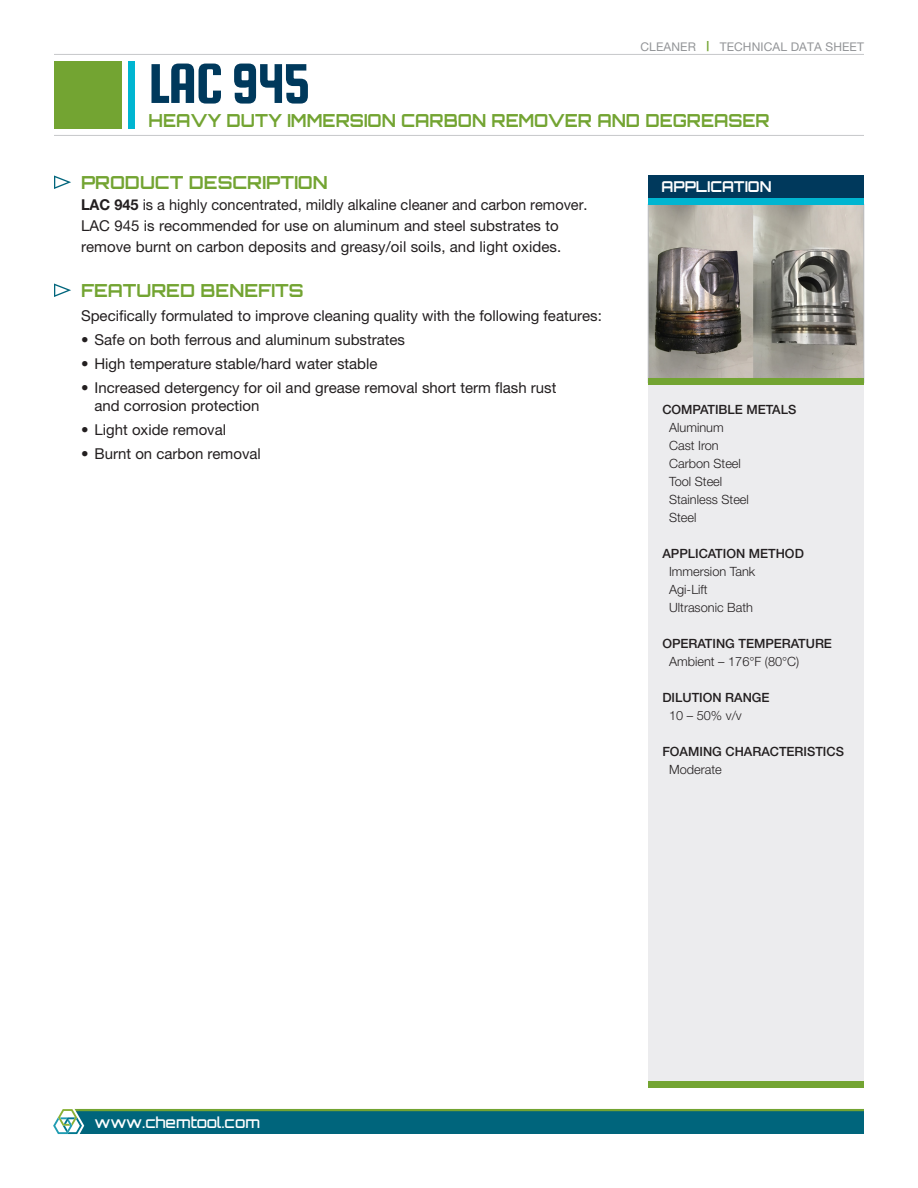
<style>
.page{position:relative;width:918px;height:1188px;background:#fff}
.page>*{position:absolute;margin:0;border:0;box-sizing:border-box;transform-origin:0 0}
.t1{font:60px "Squada One";letter-spacing:-.03em;color:#00395c}
._03_-_subhead{font:700 18px "Orbitron";color:#73a432;scale:.95 1}
._03_-_subhead-2{font:700 18px "Orbitron";color:#73a432}
._06_-_Benefits_Bulle{font:15px "Helvetica Neue LT Pro";color:#231f20}
._04_-_Body_Copy_10_1{font:15px/21px "Helvetica Neue LT Pro";letter-spacing:.005em;color:#231f20}
.t2{font:500 15px "Orbitron";color:#fff}
._03_-_subhead-3{font:700 15px "Orbitron";color:#fff;scale:.95 1}
.t3{font:300 12.75px "Helvetica Neue LT Pro";color:#231f20}
.t4{font:500 12.75px "Helvetica Neue LT Pro";color:#231f20}
.t5{font:12px "Helvetica Neue LT Pro";letter-spacing:.01em;color:#939598}
.s1{font-weight:700;font-size:10.2px;color:#73a432}
.s2{font-weight:700}
</style>
<div class="page">
<div style="left:648px;top:365px;width:216px;height:719px;background:#ececee"></div>
<div style="left:648px;top:1081px;width:216px;height:7px;background:#73a432"></div>
<div style="left:128px;top:61px;width:6px;height:67px;background:#00b5d1"></div>
<div style="left:54px;top:61px;width:68px;height:67px;background:#73a432"></div>
<hr style="left:54px;top:54px;width:810px;height:1px;background:#c7c8ca">
<hr style="left:54px;top:135px;width:810px;height:1px;background:#c7c8ca">
<svg style="left:54px;top:176px;width:17px;height:13px"></svg>
<svg style="left:54px;top:284px;width:17px;height:13px"></svg>
<div style="left:648px;top:176px;width:216px;height:22px;background:#00395c"></div>
<img style="left:650px;top:206px;width:212px;height:172px">
<div style="left:648px;top:204px;width:216px;height:179px;border:1px solid #bcbdc0"></div>
<div style="left:648px;top:198px;width:216px;height:7px;background:#00b5d1"></div>
<div style="left:648px;top:378px;width:216px;height:7px;background:#73a432"></div>
<div style="left:54px;top:1111px;width:810px;height:23px;background:#00657c"></div>
<hr style="left:54px;top:1109px;width:810px;height:2px;background:#73a432">
<svg style="left:53px;top:1108px;width:31px;height:26px"></svg>
<p class="t5" style="left:641px;top:39px;width:225px">CLEANER <span class="s1">|</span> TECHNICAL DATA SHEET</p>
<p class="t1" style="left:148px;top:51px;width:164px">LAC 945</p>
<p class="_03_-_subhead" style="left:148px;top:110px;width:655px">HEAVY DUTY IMMERSION CARBON REMOVER AND DEGREASER</p>
<p class="_03_-_subhead-2" style="left:81px;top:172px;width:248px">PRODUCT DESCRIPTION</p>
<p class="_04_-_Body_Copy_10_1" style="left:81px;top:194px;width:508px"><span class="s2">LAC 945</span> is a highly concentrated, mildly alkaline cleaner and carbon remover.<br>LAC 945 is recommended for use on aluminum and steel substrates to remove burnt on carbon deposits and greasy/oil soils, and light oxides.</p>
<p class="_03_-_subhead-2" style="left:81px;top:280px;width:224px">FEATURED BENEFITS</p>
<p class="_06_-_Benefits_Bulle" style="left:81px;top:307px;width:522px">Specifically formulated to improve cleaning quality with the following features:</p>
<p class="_06_-_Benefits_Bulle" style="left:81px;top:331px;width:326px">• Safe on both ferrous and aluminum substrates</p>
<p class="_06_-_Benefits_Bulle" style="left:81px;top:355px;width:298px">• High temperature stable/hard water stable</p>
<p class="_06_-_Benefits_Bulle" style="left:81px;top:379px;width:477px">• Increased detergency for oil and grease removal short term flash rust</p>
<p class="_06_-_Benefits_Bulle" style="left:94px;top:397px;width:167px">and corrosion protection</p>
<p class="_06_-_Benefits_Bulle" style="left:81px;top:421px;width:147px">• Light oxide removal</p>
<p class="_06_-_Benefits_Bulle" style="left:81px;top:445px;width:181px">• Burnt on carbon removal</p>
<p class="_03_-_subhead-3" style="left:662px;top:178px;width:117px">APPLICATION</p>
<p class="t4" style="left:662px;top:402px;width:135px">COMPATIBLE METALS</p>
<p class="t3" style="left:669px;top:420px;width:56px">Aluminum</p>
<p class="t3" style="left:669px;top:438px;width:51px">Cast Iron</p>
<p class="t3" style="left:669px;top:456px;width:73px">Carbon Steel</p>
<p class="t3" style="left:669px;top:474px;width:55px">Tool Steel</p>
<p class="t3" style="left:669px;top:492px;width:81px">Stainless Steel</p>
<p class="t3" style="left:669px;top:510px;width:29px">Steel</p>
<p class="t4" style="left:662px;top:546px;width:143px">APPLICATION METHOD</p>
<p class="t3" style="left:669px;top:564px;width:88px">Immersion Tank</p>
<p class="t3" style="left:669px;top:582px;width:40px">Agi-Lift</p>
<p class="t3" style="left:669px;top:600px;width:85px">Ultrasonic Bath</p>
<p class="t4" style="left:662px;top:636px;width:171px">OPERATING TEMPERATURE</p>
<p class="t3" style="left:669px;top:654px;width:132px">Ambient – 176°F (80°C)</p>
<p class="t4" style="left:662px;top:690px;width:109px">DILUTION RANGE</p>
<p class="t3" style="left:669px;top:708px;width:74px">10 – 50% v/v</p>
<p class="t4" style="left:662px;top:744px;width:183px">FOAMING CHARACTERISTICS</p>
<p class="t3" style="left:669px;top:762px;width:54px">Moderate</p>
<p class="t2" style="left:94px;top:1113px;width:167px">www.chemtool.com</p>
</div>
